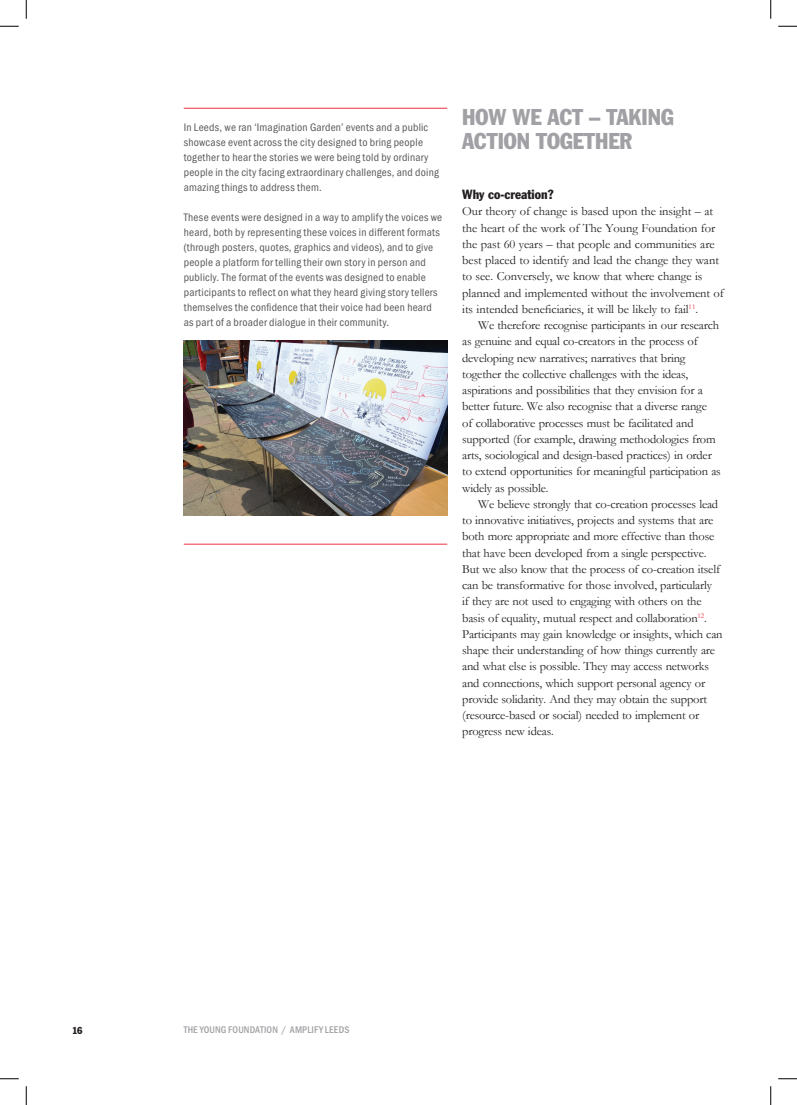
<style>
.page{position:relative;width:797px;height:1105px;background:#fff}
.page>*{position:absolute;margin:0;border:0;box-sizing:border-box;transform-origin:0 0}
.t1{font:condensed 22.5px/24.5px "Franklin Gothic Std";color:#a1a1a5}
.t2{font:condensed 13.12px "Franklin Gothic Std";color:#231f20}
.t3{font:12.5px/16.2px "Garamond";letter-spacing:-.015em;color:#231f20}
.t4{font:11.25px/15px "Franklin Gothic URW Con Boo";letter-spacing:.02em;color:#57585a}
.t5{font:500 10px "Franklin Gothic URW Con";letter-spacing:.01em;color:#a1a1a5}
.t6{font:condensed 10px "Franklin Gothic Std";color:#231f20}
</style>
<div class="page">
<hr style="left:184px;top:544px;width:263px;height:1px;background:#ee2f3f">
<hr style="left:184px;top:108px;width:263px;height:1px;background:#ee2f3f">
<img style="left:184px;top:341px;width:263px;height:174px">
<svg style="left:0;top:25px;width:19px;height:2px"></svg>
<svg style="left:778px;top:25px;width:19px;height:2px"></svg>
<svg style="left:0;top:1078px;width:19px;height:1px"></svg>
<svg style="left:778px;top:1078px;width:19px;height:1px"></svg>
<svg style="left:25px;top:0;width:2px;height:19px"></svg>
<svg style="left:25px;top:1086px;width:2px;height:19px"></svg>
<svg style="left:770px;top:0;width:1px;height:19px"></svg>
<svg style="left:770px;top:1086px;width:1px;height:19px"></svg>
<p class="t4" style="left:184px;top:119px;width:256px">In Leeds, we ran ‘Imagination Garden’ events and a public showcase event across the city designed to bring people together to hear the stories we were being told by ordinary people in the city facing extraordinary challenges, and doing amazing things to address them.</p>
<p class="t4" style="left:184px;top:209px;width:260px">These events were designed in a way to amplify the voices we heard, both by representing these voices in different formats (through posters, quotes, graphics and videos), and to give people a platform for telling their own story in person and publicly. The format of the events was designed to enable participants to reflect on what they heard giving story tellers themselves the confidence that their voice had been heard as part of a broader dialogue in their community.</p>
<h1 class="t1" style="left:462px;top:105px;width:213px">HOW WE ACT – TAKING<br>ACTION TOGETHER</h1>
<p class="t2" style="left:462px;top:186px;width:93px">Why co-creation?</p>
<p class="t3" style="left:462px;top:203px;width:263px">Our theory of change is based upon the insight – at the heart of the work of The Young Foundation for the past 60 years – that people and communities are best placed to identify and lead the change they want to see. Conversely, we know that where change is planned and implemented without the involvement of its intended beneficiaries, it will be likely to fail<sup>11</sup>.</p>
<p class="t3" style="left:462px;top:317px;width:260px;text-indent:16px">We therefore recognise participants in our research as genuine and equal co-creators in the process of developing new narratives; narratives that bring together the collective challenges with the ideas, aspirations and possibilities that they envision for a better future. We also recognise that a diverse range<br>of collaborative processes must be facilitated and supported (for example, drawing methodologies from arts, sociological and design-based practices) in order to extend opportunities for meaningful participation as widely as possible.</p>
<p class="t3" style="left:462px;top:496px;width:262px;text-indent:16px">We believe strongly that co-creation processes lead to innovative initiatives, projects and systems that are both more appropriate and more effective than those that have been developed from a single perspective.<br>But we also know that the process of co-creation itself can be transformative for those involved, particularly<br>if they are not used to engaging with others on the basis of equality, mutual respect and collaboration<sup>12</sup>.<br>Participants may gain knowledge or insights, which can shape their understanding of how things currently are and what else is possible. They may access networks and connections, which support personal agency or provide solidarity. And they may obtain the support (resource-based or social) needed to implement or progress new ideas.</p>
<p class="t6" style="left:72px;top:1024px;width:12px">16</p>
<p class="t5" style="left:184px;top:1023px;width:167px">THE YOUNG FOUNDATION / AMPLIFY LEEDS</p>
</div>
